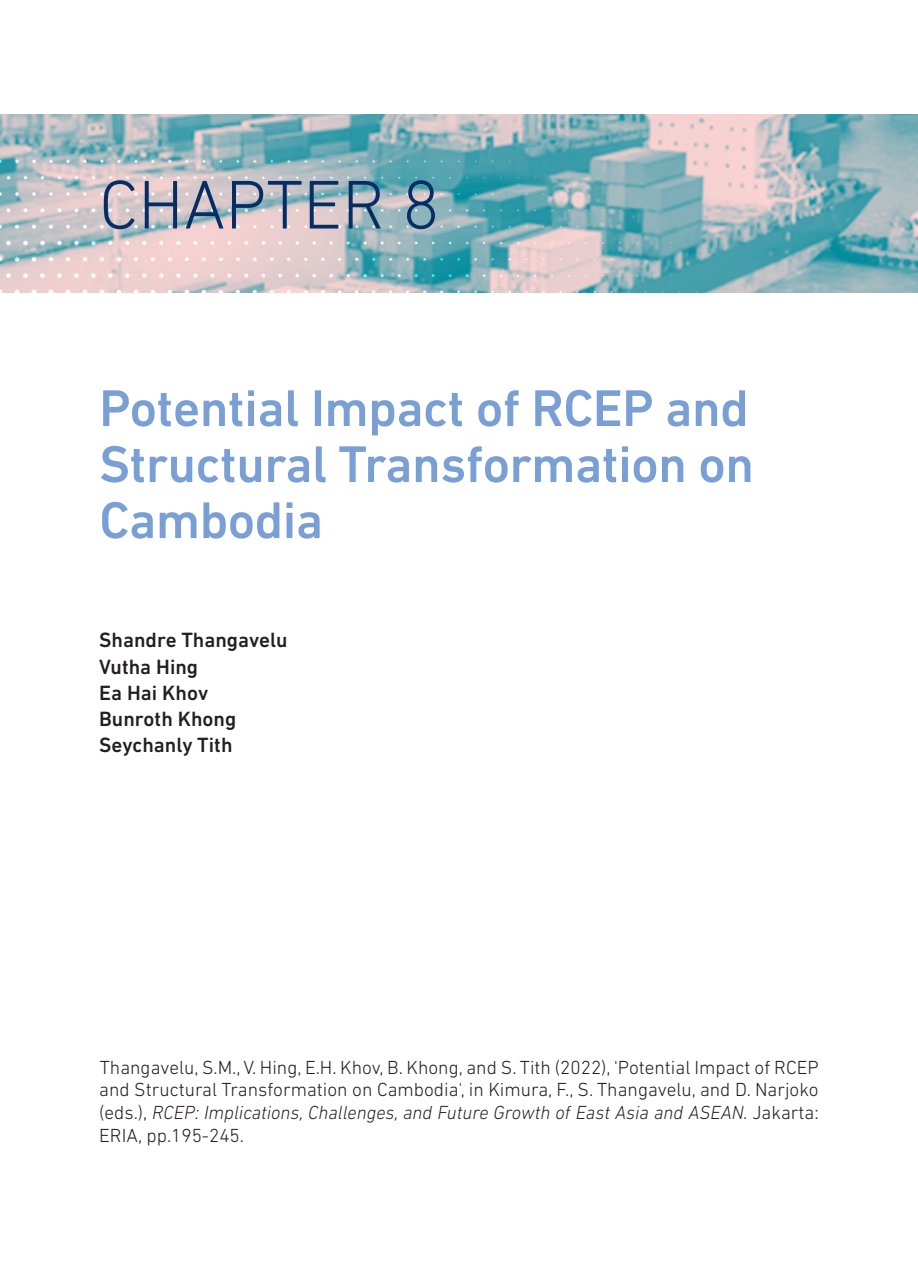
<style>
.page{position:relative;width:918px;height:1265px;background:#fff}
.page>*{position:absolute;margin:0;border:0;box-sizing:border-box;transform-origin:0 0}
.t1{font:300 70px "DIN Next LT Pro";color:#062e65}
.t2{font:500 52.5px/56px "DIN Next LT Pro";letter-spacing:-.01em;color:#799fd4;text-align:justify}
.t3{font:500 21px/26.2px "DIN Next LT Pro";color:#231f20}
.t4{font:300 19.25px/22.8px "DIN Next LT Pro";color:#231f20;text-align:justify}
.s1{font-style:italic}
</style>
<div class="page">
<img style="left:0;top:114px;width:918px;height:179px">
<h1 class="t1" style="left:99px;top:165px;width:342px">CHAPTER 8</h1>
<h2 class="t2" style="left:99px;top:380px;width:656px">Potential Impact of RCEP and Structural Transformation on Cambodia</h2>
<p class="t3" style="left:99px;top:627px;width:190px">Shandre Thangavelu<br>Vutha Hing<br>Ea Hai Khov<br>Bunroth Khong<br>Seychanly Tith</p>
<p class="t4" style="left:99px;top:1055px;width:721px">Thangavelu, S.M., V. Hing, E.H. Khov, B. Khong, and S. Tith (2022), 'Potential Impact of RCEP and Structural Transformation on Cambodia', in Kimura, F., S. Thangavelu, and D. Narjoko (eds.), <span class="s1">RCEP: Implications, Challenges, and Future Growth of East Asia and ASEAN.</span> Jakarta:<br>ERIA, pp.195-245.</p>
</div>
